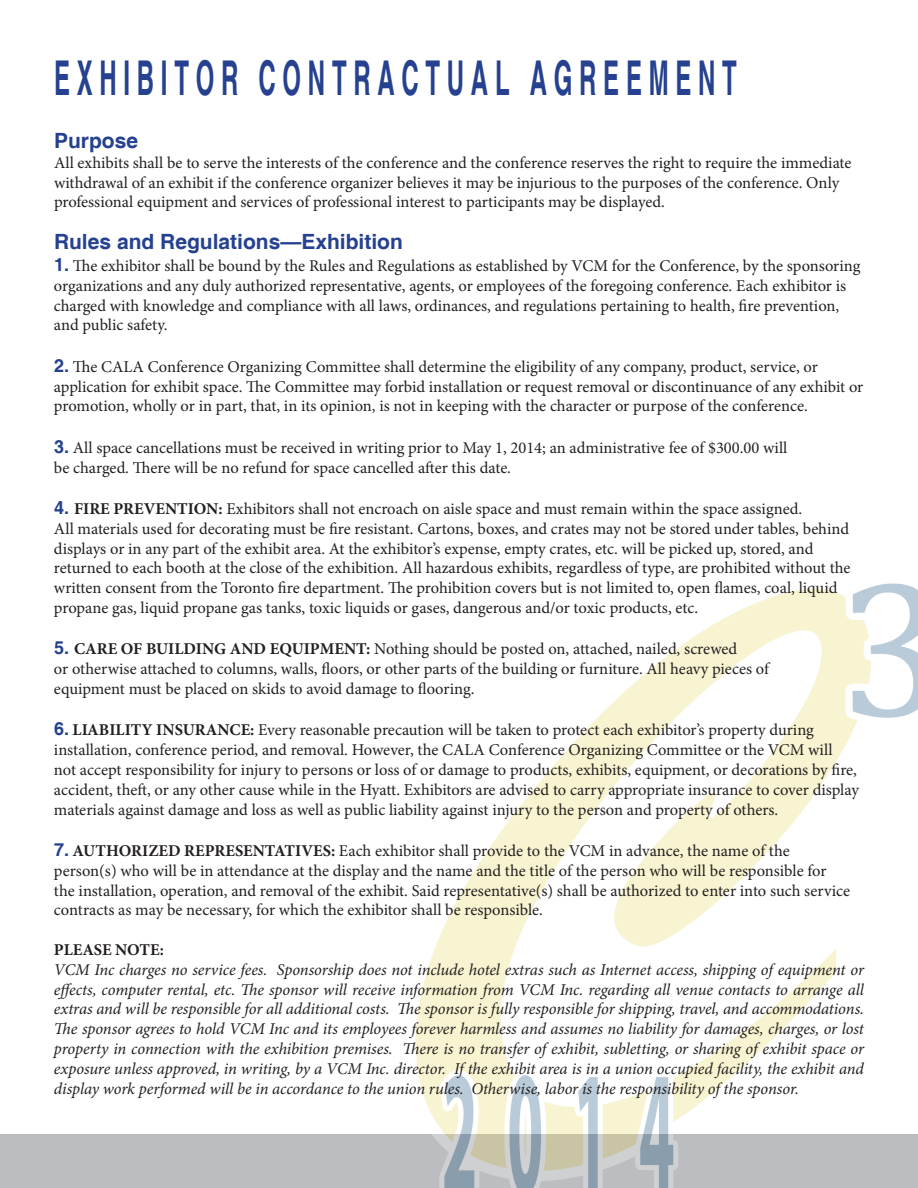
<style>
.page{position:relative;width:918px;height:1188px;background:#fff}
.page>*{position:absolute;margin:0;border:0;box-sizing:border-box;transform-origin:0 0}
.t1{font:700 48px "Helvetica";letter-spacing:.28em;color:#25418f;scale:.5 1}
.t2{font:700 21px "Helvetica";color:#25418f}
.t3{font:16.5px/19.8px "Minion Pro";letter-spacing:-.005em;color:#231f20}
.t4{font:italic 16.5px/19.8px "Minion Pro";letter-spacing:-.005em;color:#231f20;text-align:justify}
.t5{font:700 16.5px "Minion Pro";letter-spacing:-.01em;color:#231f20}
.s1{font-family:"Helvetica";font-weight:700;font-size:18px;color:#25418f}
.s2{font-weight:700}
</style>
<div class="page">
<div style="left:0;top:1134px;width:918px;height:54px;background:#bcbdc0"></div>
<img style="left:416px;top:583px;width:502px;height:605px">
<h1 class="t1" style="left:54px;top:49px;width:1327px">E xhi bit or Contr actu al Agr eement</h1>
<p class="t2" style="left:54px;top:128px;width:86px">Purpose</p>
<p class="t3" style="left:54px;top:153px;width:799px">All exhibits shall be to serve the interests of the conference and the conference reserves the right to require the immediate withdrawal of an exhibit if the conference organizer believes it may be injurious to the purposes of the conference. Only professional equipment and services of professional interest to participants may be displayed.</p>
<p class="t2" style="left:54px;top:229px;width:350px">Rules and Regulations—Exhibition</p>
<p class="t3" style="left:54px;top:256px;width:808px"><span class="s1">1.</span> The exhibitor shall be bound by the Rules and Regulations as established by VCM for the Conference, by the sponsoring organizations and any duly authorized representative, agents, or employees of the foregoing conference. Each exhibitor is charged with knowledge and compliance with all laws, ordinances, and regulations pertaining to health, fire prevention, and public safety.</p>
<p class="t3" style="left:54px;top:357px;width:811px"><span class="s1">2.</span> The CALA Conference Organizing Committee shall determine the eligibility of any company, product, service, or application for exhibit space. The Committee may forbid installation or request removal or discontinuance of any exhibit or promotion, wholly or in part, that, in its opinion, is not in keeping with the character or purpose of the conference.</p>
<p class="t3" style="left:54px;top:438px;width:735px"><span class="s1">3.</span> All space cancellations must be received in writing prior to May 1, 2014; an administrative fee of $300.00 will be charged. There will be no refund for space cancelled after this date.</p>
<p class="t3" style="left:54px;top:499px;width:798px"><span class="s1">4.</span> <span class="s2">FIRE PREVENTION:</span> Exhibitors shall not encroach on aisle space and must remain within the space assigned.<br>All materials used for decorating must be fire resistant. Cartons, boxes, and crates may not be stored under tables, behind displays or in any part of the exhibit area. At the exhibitor’s expense, empty crates, etc. will be picked up, stored, and returned to each booth at the close of the exhibition. All hazardous exhibits, regardless of type, are prohibited without the written consent from the Toronto fire department. The prohibition covers but is not limited to, open flames, coal, liquid propane gas, liquid propane gas tanks, toxic liquids or gases, dangerous and/or toxic products, etc.</p>
<p class="t3" style="left:54px;top:639px;width:716px"><span class="s1">5.</span> <span class="s2">CARE OF BUILDING AND EQUIPMENT:</span> Nothing should be posted on, attached, nailed, screwed<br>or otherwise attached to columns, walls, floors, or other parts of the building or furniture. All heavy pieces of equipment must be placed on skids to avoid damage to flooring.</p>
<p class="t3" style="left:54px;top:720px;width:807px"><span class="s1">6.</span> <span class="s2">LIABILITY INSURANCE:</span> Every reasonable precaution will be taken to protect each exhibitor’s property during installation, conference period, and removal. However, the CALA Conference Organizing Committee or the VCM will<br>not accept responsibility for injury to persons or loss of or damage to products, exhibits, equipment, or decorations by fire, accident, theft, or any other cause while in the Hyatt. Exhibitors are advised to carry appropriate insurance to cover display materials against damage and loss as well as public liability against injury to the person and property of others.</p>
<p class="t3" style="left:54px;top:841px;width:798px"><span class="s1">7.</span> <span class="s2">AUTHORIZED REPRESENTATIVES:</span> Each exhibitor shall provide to the VCM in advance, the name of the person(s) who will be in attendance at the display and the name and the title of the person who will be responsible for the installation, operation, and removal of the exhibit. Said representative(s) shall be authorized to enter into such service contracts as may be necessary, for which the exhibitor shall be responsible.</p>
<p class="t5" style="left:54px;top:938px;width:111px">PLEASE NOTE:</p>
<p class="t4" style="left:54px;top:960px;width:812px">VCM Inc charges no service fees. Sponsorship does not include hotel extras such as Internet access, shipping of equipment or effects, computer rental, etc. The sponsor will receive information from VCM Inc. regarding all venue contacts to arrange all extras and will be responsible for all additional costs. The sponsor is fully responsible for shipping, travel, and accommodations.<br>The sponsor agrees to hold VCM Inc and its employees forever harmless and assumes no liability for damages, charges, or lost property in connection with the exhibition premises. There is no transfer of exhibit, subletting, or sharing of exhibit space or exposure unless approved, in writing, by a VCM Inc. director. If the exhibit area is in a union occupied facility, the exhibit and display work performed will be in accordance to the union rules. Otherwise, labor is the responsibility of the sponsor.</p>
</div>
